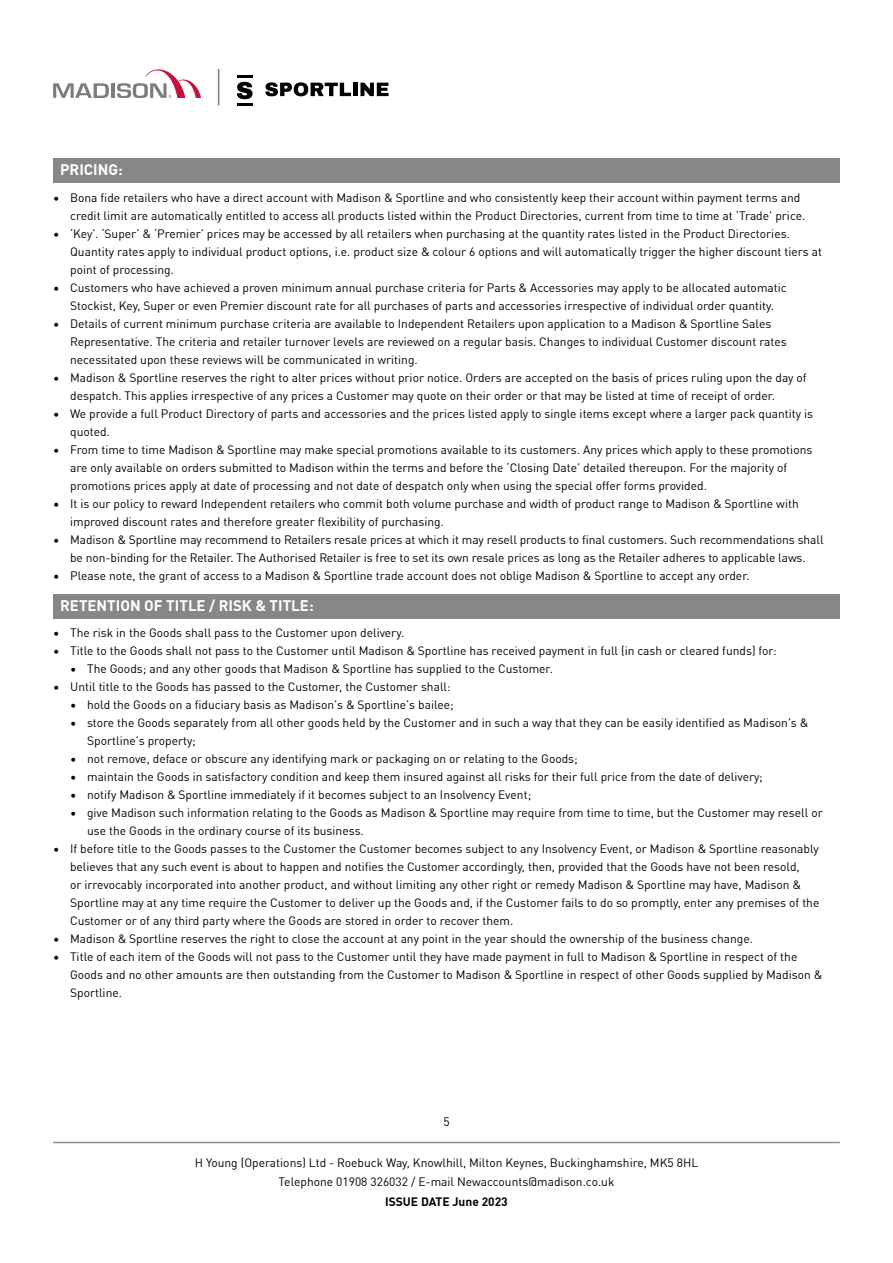
<style>
.page{position:relative;width:893px;height:1263px;background:#fff}
.page>*{position:absolute;margin:0;border:0;box-sizing:border-box;transform-origin:0 0}
.t1{font:700 15px "DIN Offc Pro";color:#fff}
.t2{font:12px/18px "DIN Offc Pro";color:#000}
.t3{font:700 12px "DIN Offc Pro";color:#000}
</style>
<div class="page">
<svg style="left:53px;top:83px;width:56px;height:15px"></svg>
<hr style="left:111px;top:83px;width:4px;height:15px;background:#7a7d7f">
<svg style="left:117px;top:69px;width:84px;height:29px"></svg>
<svg style="left:237px;top:76px;width:16px;height:29px"></svg>
<svg style="left:265px;top:82px;width:86px;height:14px"></svg>
<hr style="left:353px;top:83px;width:4px;height:13px;background:#000">
<svg style="left:360px;top:83px;width:29px;height:13px"></svg>
<hr style="left:218px;top:69px;width:1px;height:36px;background:#7a7d7f">
<hr style="left:53px;top:1142px;width:787px;height:1px;background:#938e94">
<div style="left:53px;top:158px;width:787px;height:25px;background:#878787"></div>
<div style="left:53px;top:594px;width:787px;height:25px;background:#878787"></div>
<p class="t1" style="left:60px;top:158px;width:64px">PRICING:</p>
<p class="t2" style="left:70px;top:188px;width:737px;text-indent:-17px">• Bona fide retailers who have a direct account with Madison &amp; Sportline and who consistently keep their account within payment terms and credit limit are automatically entitled to access all products listed within the Product Directories, current from time to time at ‘Trade’ price.</p>
<p class="t2" style="left:70px;top:224px;width:753px;text-indent:-17px">• ‘Key’. ‘Super’ &amp; ‘Premier’ prices may be accessed by all retailers when purchasing at the quantity rates listed in the Product Directories.<br>Quantity rates apply to individual product options, i.e. product size &amp; colour 6 options and will automatically trigger the higher discount tiers at point of processing.</p>
<p class="t2" style="left:53px;top:278px;width:735px;text-align:center">• Customers who have achieved a proven minimum annual purchase criteria for Parts &amp; Accessories may apply to be allocated automatic<br>Stockist, Key, Super or even Premier discount rate for all purchases of parts and accessories irrespective of individual order quantity.</p>
<p class="t2" style="left:70px;top:314px;width:718px;text-indent:-17px">• Details of current minimum purchase criteria are available to Independent Retailers upon application to a Madison &amp; Sportline Sales<br>Representative. The criteria and retailer turnover levels are reviewed on a regular basis. Changes to individual Customer discount rates necessitated upon these reviews will be communicated in writing.</p>
<p class="t2" style="left:70px;top:368px;width:738px;text-indent:-17px">• Madison &amp; Sportline reserves the right to alter prices without prior notice. Orders are accepted on the basis of prices ruling upon the day of despatch. This applies irrespective of any prices a Customer may quote on their order or that may be listed at time of receipt of order.</p>
<p class="t2" style="left:70px;top:404px;width:744px;text-indent:-17px">• We provide a full Product Directory of parts and accessories and the prices listed apply to single items except where a larger pack quantity is quoted.</p>
<p class="t2" style="left:70px;top:440px;width:744px;text-indent:-17px">• From time to time Madison &amp; Sportline may make special promotions available to its customers. Any prices which apply to these promotions are only available on orders submitted to Madison within the terms and before the ‘Closing Date’ detailed thereupon. For the majority of promotions prices apply at date of processing and not date of despatch only when using the special offer forms provided.</p>
<p class="t2" style="left:70px;top:494px;width:730px;text-indent:-17px">• It is our policy to reward Independent retailers who commit both volume purchase and width of product range to Madison &amp; Sportline with improved discount rates and therefore greater flexibility of purchasing.</p>
<p class="t2" style="left:53px;top:530px;width:772px;text-align:center">• Madison &amp; Sportline may recommend to Retailers resale prices at which it may resell products to final customers. Such recommendations shall be non-binding for the Retailer. The Authorised Retailer is free to set its own resale prices as long as the Retailer adheres to applicable laws.</p>
<p class="t2" style="left:53px;top:566px;width:698px">• Please note, the grant of access to a Madison &amp; Sportline trade account does not oblige Madison &amp; Sportline to accept any order.</p>
<p class="t1" style="left:60px;top:594px;width:255px">RETENTION OF TITLE / RISK &amp; TITLE:</p>
<p class="t2" style="left:53px;top:623px;width:353px">• The risk in the Goods shall pass to the Customer upon delivery.</p>
<p class="t2" style="left:53px;top:641px;width:725px">• Title to the Goods shall not pass to the Customer until Madison &amp; Sportline has received payment in full (in cash or cleared funds) for:</p>
<p class="t2" style="left:70px;top:659px;width:484px">• The Goods; and any other goods that Madison &amp; Sportline has supplied to the Customer.</p>
<p class="t2" style="left:53px;top:677px;width:399px">• Until title to the Goods has passed to the Customer, the Customer shall:</p>
<p class="t2" style="left:70px;top:695px;width:385px">• hold the Goods on a fiduciary basis as Madison’s &amp; Sportline’s bailee;</p>
<p class="t2" style="left:87px;top:713px;width:723px;text-indent:-17px">• store the Goods separately from all other goods held by the Customer and in such a way that they can be easily identified as Madison’s &amp;<br>Sportline’s property;</p>
<p class="t2" style="left:70px;top:749px;width:509px">• not remove, deface or obscure any identifying mark or packaging on or relating to the Goods;</p>
<p class="t2" style="left:70px;top:767px;width:694px">• maintain the Goods in satisfactory condition and keep them insured against all risks for their full price from the date of delivery;</p>
<p class="t2" style="left:70px;top:785px;width:463px">• notify Madison &amp; Sportline immediately if it becomes subject to an Insolvency Event;</p>
<p class="t2" style="left:87px;top:803px;width:737px;text-indent:-17px">• give Madison such information relating to the Goods as Madison &amp; Sportline may require from time to time, but the Customer may resell or use the Goods in the ordinary course of its business.</p>
<p class="t2" style="left:70px;top:839px;width:751px;text-indent:-17px">• If before title to the Goods passes to the Customer the Customer becomes subject to any Insolvency Event, or Madison &amp; Sportline reasonably believes that any such event is about to happen and notifies the Customer accordingly, then, provided that the Goods have not been resold,<br>or irrevocably incorporated into another product, and without limiting any other right or remedy Madison &amp; Sportline may have, Madison &amp; Sportline may at any time require the Customer to deliver up the Goods and, if the Customer fails to do so promptly, enter any premises of the Customer or of any third party where the Goods are stored in order to recover them.</p>
<p class="t2" style="left:53px;top:929px;width:701px">• Madison &amp; Sportline reserves the right to close the account at any point in the year should the ownership of the business change.</p>
<p class="t2" style="left:70px;top:947px;width:754px;text-indent:-17px">• Title of each item of the Goods will not pass to the Customer until they have made payment in full to Madison &amp; Sportline in respect of the<br>Goods and no other amounts are then outstanding from the Customer to Madison &amp; Sportline in respect of other Goods supplied by Madison &amp;<br>Sportline.</p>
<p class="t2" style="left:443px;top:1112px;width:8px">5</p>
<p class="t2" style="left:195px;top:1152px;width:505px;line-height:19.5px;text-align:center">H Young (Operations) Ltd - Roebuck Way, Knowlhill, Milton Keynes, Buckinghamshire, MK5 8HL<br>Telephone 01908 326032 / E-mail Newaccounts@madison.co.uk</p>
<p class="t3" style="left:385px;top:1192px;width:124px">ISSUE DATE June 2023</p>
</div>
